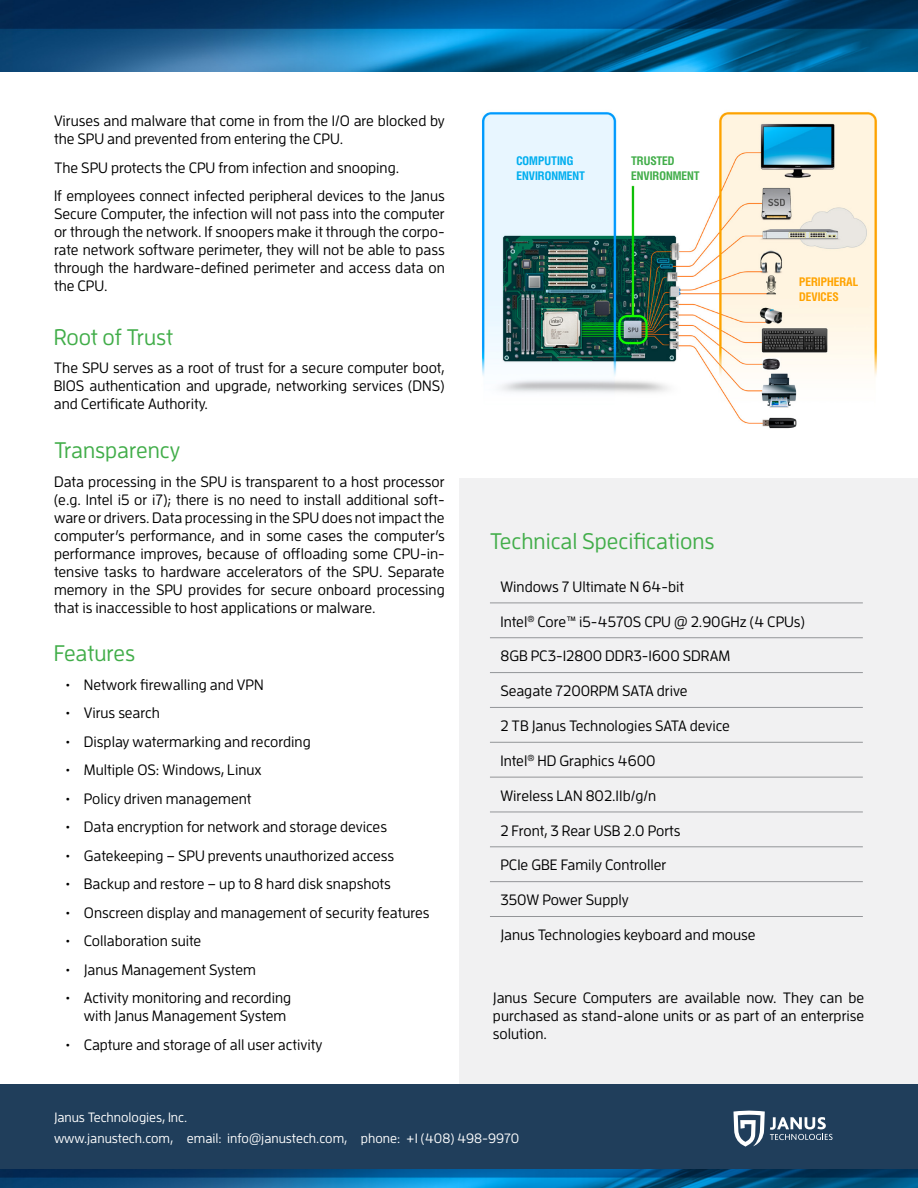
<style>
.page{position:relative;width:918px;height:1188px;background:#fff}
.page>*{position:absolute;margin:0;border:0;box-sizing:border-box;transform-origin:0 0}
.t1{font:500 22.5px "Enzo OT";color:#41ad49}
.t2{font:500 15px/18px "Enzo OT";color:#000;text-align:justify}
.t3{font:500 13.5px/21px "Enzo OT";color:#fff}
.t4{font:700 12px/15px "Helios Cond";color:#00aeef}
.t5{font:700 12px/15px "Helios Cond";color:#41ad49}
.t6{font:700 12px/15px "Helios Cond";color:#ffa300}
</style>
<div class="page">
<img style="left:482px;top:112px;width:395px;height:317px">
<img style="left:0;top:0;width:918px;height:72px">
<img style="left:0;top:1168px;width:918px;height:20px">
<div style="left:459px;top:478px;width:459px;height:606px;background:#f1f1f2"></div>
<div style="left:0;top:1084px;width:918px;height:84px;background:#203e5b"></div>
<hr style="left:490px;top:603px;width:373px;height:1px;background:#939598">
<hr style="left:490px;top:637px;width:373px;height:1px;background:#939598">
<hr style="left:490px;top:672px;width:373px;height:1px;background:#939598">
<hr style="left:490px;top:707px;width:373px;height:1px;background:#939598">
<hr style="left:490px;top:742px;width:373px;height:1px;background:#939598">
<hr style="left:490px;top:777px;width:373px;height:1px;background:#939598">
<hr style="left:490px;top:812px;width:373px;height:1px;background:#939598">
<hr style="left:490px;top:846px;width:373px;height:1px;background:#939598">
<hr style="left:490px;top:881px;width:373px;height:1px;background:#939598">
<hr style="left:490px;top:916px;width:373px;height:1px;background:#939598">
<svg style="left:733px;top:1111px;width:100px;height:36px"></svg>
<p class="t2" style="left:54px;top:112px;width:392px">Viruses and malware that come in from the I/O are blocked by the SPU and prevented from entering the CPU.</p>
<p class="t2" style="left:54px;top:153px;width:392px;line-height:28.5px">The SPU protects the CPU from infection and snooping.<br>If employees connect infected peripheral devices to the Janus</p>
<p class="t2" style="left:54px;top:205px;width:392px">Secure Computer, the infection will not pass into the computer or through the network. If snoopers make it through the corpo&shy;rate network software perimeter, they will not be able to pass through the hardware-defined perimeter and access data on the CPU.</p>
<h1 class="t1" style="left:54px;top:324px;width:121px">Root of Trust</h1>
<p class="t2" style="left:54px;top:359px;width:392px">The SPU serves as a root of trust for a secure computer boot, BIOS authentication and upgrade, networking services (DNS) and Certificate Authority.</p>
<h1 class="t1" style="left:54px;top:437px;width:128px">Transparency</h1>
<p class="t2" style="left:54px;top:472px;width:392px">Data processing in the SPU is transparent to a host processor (e.g. Intel i5 or i7); there is no need to install additional soft&shy;ware or drivers. Data processing in the SPU does not impact the computer’s performance, and in some cases the computer’s performance improves, because of offloading some CPU-in&shy;tensive tasks to hardware accelerators of the SPU. Separate memory in the SPU provides for secure onboard processing that is inaccessible to host applications or malware.</p>
<h1 class="t1" style="left:54px;top:640px;width:83px">Features</h1>
<p class="t2" style="left:66px;top:675px;width:199px">• Network firewalling and VPN</p>
<p class="t2" style="left:66px;top:704px;width:95px">• Virus search</p>
<p class="t2" style="left:66px;top:732px;width:246px">• Display watermarking and recording</p>
<p class="t2" style="left:66px;top:761px;width:197px">• Multiple OS: Windows, Linux</p>
<p class="t2" style="left:66px;top:789px;width:187px">• Policy driven management</p>
<p class="t2" style="left:66px;top:818px;width:323px">• Data encryption for network and storage devices</p>
<p class="t2" style="left:66px;top:846px;width:330px">• Gatekeeping – SPU prevents unauthorized access</p>
<p class="t2" style="left:66px;top:875px;width:327px">• Backup and restore – up to 8 hard disk snapshots</p>
<p class="t2" style="left:66px;top:903px;width:365px">• Onscreen display and management of security features</p>
<p class="t2" style="left:66px;top:932px;width:137px">• Collaboration suite</p>
<p class="t2" style="left:66px;top:960px;width:192px">• Janus Management System</p>
<p class="t2" style="left:84px;top:989px;width:209px;text-indent:-18px">• Activity monitoring and recording with Janus Management System</p>
<p class="t2" style="left:66px;top:1035px;width:258px">• Capture and storage of all user activity</p>
<p class="t4" style="left:516px;top:153px;width:70px">COMPUTING<br>ENVIRONMENT</p>
<p class="t5" style="left:631px;top:153px;width:70px">TRUSTED<br>ENVIRONMENT</p>
<p class="t6" style="left:799px;top:274px;width:61px">PERIPHERAL<br>DEVICES</p>
<h1 class="t1" style="left:490px;top:528px;width:226px">Technical Specifications</h1>
<p class="t2" style="left:500px;top:577px;width:185px">Windows 7 Ultimate N 64-bit</p>
<p class="t2" style="left:500px;top:612px;width:306px">Intel<sup>®</sup> Core™ i5-4570S CPU @ 2.90GHz (4 CPUs)</p>
<p class="t2" style="left:500px;top:647px;width:231px">8GB PC3-12800 DDR3-1600 SDRAM</p>
<p class="t2" style="left:500px;top:682px;width:189px">Seagate 7200RPM SATA drive</p>
<p class="t2" style="left:500px;top:717px;width:231px">2 TB Janus Technologies SATA device</p>
<p class="t2" style="left:500px;top:751px;width:157px">Intel<sup>®</sup> HD Graphics 4600</p>
<p class="t2" style="left:500px;top:786px;width:157px">Wireless LAN 802.11b/g/n</p>
<p class="t2" style="left:500px;top:821px;width:182px">2 Front, 3 Rear USB 2.0 Ports</p>
<p class="t2" style="left:500px;top:856px;width:167px">PCIe GBE Family Controller</p>
<p class="t2" style="left:500px;top:891px;width:130px">350W Power Supply</p>
<p class="t2" style="left:500px;top:926px;width:257px">Janus Technologies keyboard and mouse</p>
<p class="t2" style="left:493px;top:989px;width:373px">Janus Secure Computers are available now. They can be purchased as stand-alone units or as part of an enterprise solution.</p>
<p class="t3" style="left:54px;top:1107px;width:467px">Janus Technologies, Inc.<br>www.janustech.com, email: info@janustech.com, phone: +1 (408) 498-9970</p>
</div>
